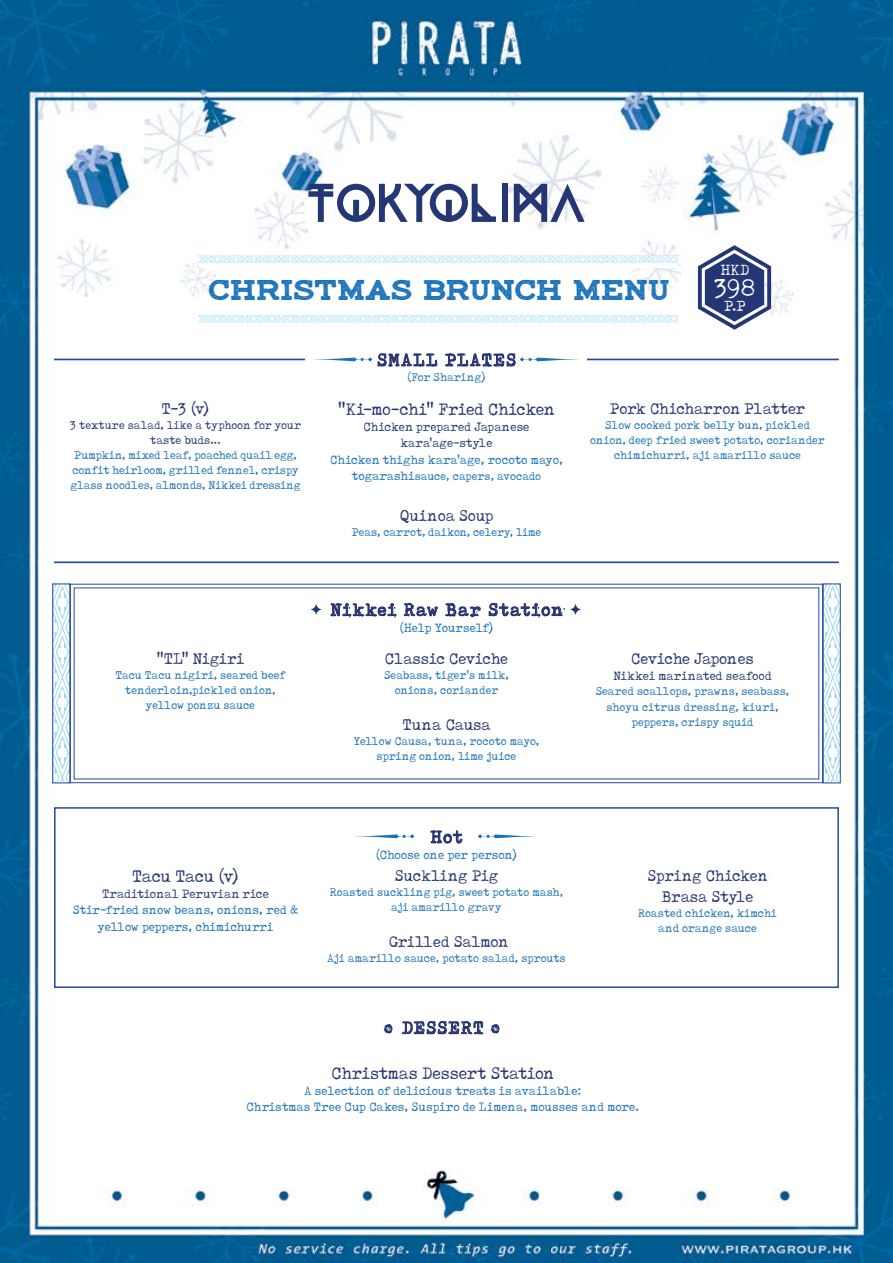
<style>
.page{position:relative;width:893px;height:1263px;background:#fff}
.page>*{position:absolute;margin:0;border:0;box-sizing:border-box;transform-origin:0 0}
.t1{font:58.2px "STAMPWRITER KIT";color:#243774}
.t2{font:27px "Tox Typewriter";color:#fff}
.t3{font:700 20.1px "maccrapasphalt IIPERSONALUSE";letter-spacing:-.015em;color:#1a72ba}
.t4{font:19.5px "Tox Typewriter";letter-spacing:.065em;color:#283372}
.t5{font:18.6px "Tox Typewriter";letter-spacing:-.01em;color:#283372}
.t6{font:17.25px/20.7px "Tox Typewriter";letter-spacing:-.005em;color:#283372;text-align:center}
.t7{font:16.65px "Tox Typewriter";color:#fff}
.t8{font:13.5px/16.2px "Tox Typewriter";letter-spacing:.005em;color:#1a72ba;text-align:center}
.t9{font:13.5px/16.2px "Tox Typewriter";letter-spacing:.005em;color:#243774;text-align:center}
.t10{font:12.6px/15px "Tox Typewriter";letter-spacing:.005em;color:#1a72ba;text-align:center}
.t11{font:12.6px/15px "Tox Typewriter";letter-spacing:.01em;color:#243774;text-align:center}
.s1{font-size:13.5px}
</style>
<div class="page">
<img style="left:0;top:0;width:893px;height:1263px">
<div style="left:54px;top:807px;width:785px;height:181px;border:2px solid #254a9f"></div>
<svg style="left:70px;top:583px;width:753px;height:200px"></svg>
<div style="left:304px;top:829px;width:284px;height:32px;background:#fff"></div>
<svg style="left:430px;top:830px;width:33px;height:14px"></svg>
<hr style="left:54px;top:359px;width:785px;height:1px;background:#254a9f">
<hr style="left:54px;top:561px;width:785px;height:2px;background:#254a9f">
<div style="left:306px;top:352px;width:281px;height:39px;background:#fff"></div>
<svg style="left:445px;top:350px;width:135px;height:17px"></svg>
<svg style="left:478px;top:834px;width:60px;height:5px"></svg>
<svg style="left:312px;top:350px;width:125px;height:17px"></svg>
<svg style="left:355px;top:834px;width:59px;height:5px"></svg>
<svg style="left:402px;top:1020px;width:81px;height:24px"></svg>
<svg style="left:199px;top:245px;width:572px;height:85px"></svg>
<svg style="left:825px;top:586px;width:13px;height:195px"></svg>
<div style="left:823px;top:584px;width:17px;height:199px;border:1px solid #254a9f"></div>
<svg style="left:55px;top:586px;width:13px;height:195px"></svg>
<svg style="left:311px;top:604px;width:10px;height:10px"></svg>
<svg style="left:489px;top:603px;width:91px;height:14px"></svg>
<div style="left:502px;top:184px;width:6px;height:38px;background:#243774"></div>
<svg style="left:308px;top:184px;width:188px;height:38px"></svg>
<svg style="left:514px;top:184px;width:71px;height:38px"></svg>
<h3 class="t3" style="left:208px;top:279px;width:463px">CHRISTMAS BRUNCH MENU</h3>
<h3 class="t4" style="left:377px;top:350px;width:140px">SMALL PLATES</h3>
<p class="t10" style="left:407px;top:370px;width:80px">(For Sharing)</p>
<h3 class="t7" style="left:720px;top:261px;width:30px">HKD</h3>
<h2 class="t2" style="left:714px;top:273px;width:44px">398</h2>
<h3 class="t7" style="left:724px;top:297px;width:23px">P.P</h3>
<h3 class="t6" style="left:162px;top:398px;width:49px">T-3 (v)</h3>
<p class="t11" style="left:70px;top:418px;width:233px">3 texture salad, like a typhoon for your taste buds...</p>
<p class="t10" style="left:70px;top:448px;width:232px">Pumpkin, mixed leaf, poached quail egg, confit heirloom, grilled fennel, crispy glass noodles, almonds, Nikkei dressing</p>
<h3 class="t6" style="left:157px;top:648px;width:89px">"TL" Nigiri</h3>
<p class="t10" style="left:115px;top:668px;width:172px">Tacu Tacu nigiri, seared beef tenderloin,pickled onion, yellow ponzu sauce</p>
<h3 class="t5" style="left:338px;top:399px;width:218px">"Ki-mo-chi" Fried Chicken</h3>
<p class="t9" style="left:364px;top:419px;width:167px">Chicken prepared Japanese kara'age-style</p>
<p class="t8" style="left:330px;top:451px;width:234px">Chicken thighs kara'age, rocoto mayo,</p>
<p class="t10" style="left:352px;top:468px;width:191px"><span class="s1">togarashi</span>sauce, capers, avocado</p>
<h3 class="t6" style="left:400px;top:505px;width:95px">Quinoa Soup</h3>
<p class="t10" style="left:352px;top:525px;width:191px">Peas, carrot, daikon, celery, lime</p>
<h3 class="t4" style="left:331px;top:599px;width:233px">Nikkei Raw Bar Station</h3>
<p class="t8" style="left:399px;top:620px;width:95px">(Help Yourself)</p>
<h3 class="t6" style="left:385px;top:648px;width:125px">Classic Ceviche</h3>
<p class="t10" style="left:384px;top:668px;width:126px">Seabass, tiger's milk, onions, coriander</p>
<h3 class="t6" style="left:402px;top:714px;width:90px">Tuna Causa</h3>
<p class="t10" style="left:354px;top:734px;width:187px">Yellow Causa, tuna, rocoto mayo, spring onion, lime juice</p>
<h3 class="t6" style="left:610px;top:398px;width:197px">Pork Chicharron Platter</h3>
<p class="t10" style="left:590px;top:418px;width:236px">Slow cooked pork belly bun, pickled onion, deep fried sweet potato, coriander chimichurri, aji amarillo sauce</p>
<h3 class="t6" style="left:631px;top:648px;width:124px">Ceviche Japones</h3>
<p class="t9" style="left:613px;top:668px;width:160px">Nikkei marinated seafood</p>
<p class="t10" style="left:596px;top:684px;width:195px">Seared scallops, prawns, seabass, shoyu citrus dressing, kiuri, peppers, crispy squid</p>
<h3 class="t5" style="left:132px;top:866px;width:108px">Tacu Tacu (v)</h3>
<p class="t9" style="left:102px;top:886px;width:168px">Traditional Peruvian rice</p>
<p class="t8" style="left:73px;top:902px;width:227px">Stir-fried snow beans, onions, red &amp; yellow peppers, chimichurri</p>
<h3 class="t4" style="left:430px;top:827px;width:34px">Hot</h3>
<p class="t8" style="left:376px;top:847px;width:143px">(Choose one per person)</p>
<h3 class="t6" style="left:395px;top:865px;width:105px">Suckling Pig</h3>
<p class="t10" style="left:330px;top:884px;width:235px">Roasted suckling pig, sweet potato mash, aji amarillo gravy</p>
<h3 class="t6" style="left:389px;top:931px;width:121px">Grilled Salmon</h3>
<p class="t10" style="left:328px;top:950px;width:239px">Aji amarillo sauce, potato salad, sprouts</p>
<h3 class="t6" style="left:648px;top:865px;width:121px">Spring Chicken<br>Brasa Style</h3>
<p class="t10" style="left:638px;top:905px;width:140px">Roasted chicken, kimchi and orange sauce</p>
<h3 class="t4" style="left:402px;top:1017px;width:83px">DESSERT</h3>
<h3 class="t5" style="left:332px;top:1063px;width:224px">Christmas Dessert Station</h3>
<p class="t8" style="left:247px;top:1082px;width:394px">A selection of delicious treats is available:<br>Christmas Tree Cup Cakes, Suspiro de Limena, mousses and more.</p>
<h1 class="t1" style="left:382px;top:984px;width:15px">.</h1>
<h1 class="t1" style="left:489px;top:984px;width:15px">.</h1>
</div>
